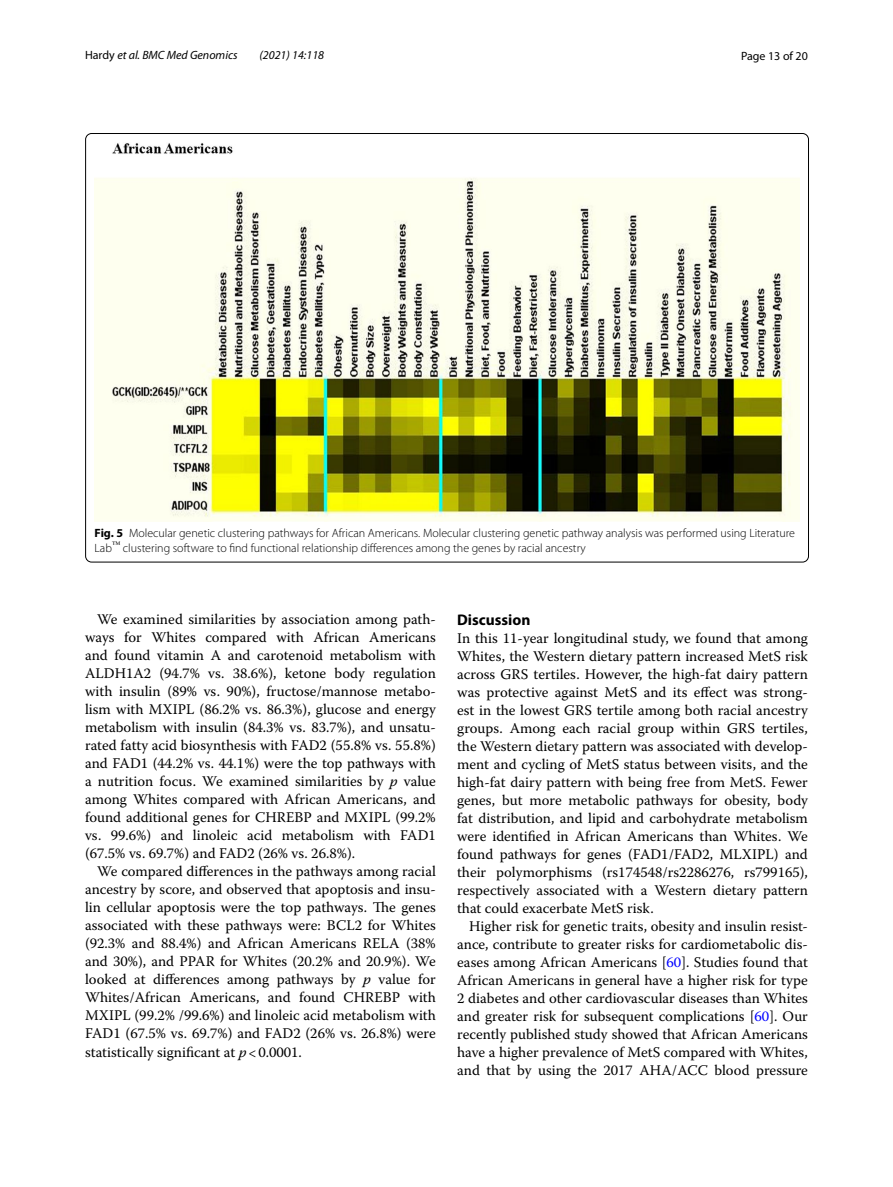
<style>
.page{position:relative;width:893px;height:1187px;background:#fff}
.page>*{position:absolute;margin:0;border:0;box-sizing:border-box;transform-origin:0 0}
.t1{font:700 15.45px "Myriad Pro";color:#000}
.t2{font:14.7px/18px "Warnock Pro";color:#000;text-align:justify}
.t3{font:300 12px/15px "Myriad Pro";color:#000}
.t4{font:italic 12px "Myriad Pro";color:#000}
.t5{font:12px "Myriad Pro";color:#000}
.s1{font-style:normal}
.s2{font-weight:700}
.s3{font-style:italic}
.s4{color:#00f}
</style>
<div class="page">
<img style="left:94px;top:143px;width:706px;height:379px">
<p class="t4" style="left:85px;top:48px;width:154px"><span class="s1">Hardy</span> et al. BMC Med Genomics</p>
<p class="t4" style="left:260px;top:48px;width:66px">(2021) 14:118</p>
<p class="t5" style="left:741px;top:48px;width:68px">Page 13 of 20</p>
<p class="t3" style="left:95px;top:525px;width:702px"><span class="s2">Fig. 5</span> Molecular genetic clustering pathways for African Americans. Molecular clustering genetic pathway analysis was performed using Literature<br>Lab<sup>™</sup> clustering software to find functional relationship differences among the genes by racial ancestry</p>
<p class="t2" style="left:85px;top:610px;width:352px;text-indent:12px">We examined similarities by association among path&shy;ways for Whites compared with African Americans and found vitamin A and carotenoid metabolism with ALDH1A2 (94.7% vs. 38.6%), ketone body regulation with insulin (89% vs. 90%), fructose/mannose metabo&shy;lism with MXIPL (86.2% vs. 86.3%), glucose and energy metabolism with insulin (84.3% vs. 83.7%), and unsatu&shy;rated fatty acid biosynthesis with FAD2 (55.8% vs. 55.8%) and FAD1 (44.2% vs. 44.1%) were the top pathways with a nutrition focus. We examined similarities by <span class="s3">p</span> value among Whites compared with African Americans, and found additional genes for CHREBP and MXIPL (99.2% vs. 99.6%) and linoleic acid metabolism with FAD1 (67.5% vs. 69.7%) and FAD2 (26% vs. 26.8%).</p>
<p class="t2" style="left:85px;top:862px;width:352px;text-indent:12px">We compared differences in the pathways among racial ancestry by score, and observed that apoptosis and insu&shy;lin cellular apoptosis were the top pathways. The genes associated with these pathways were: BCL2 for Whites (92.3% and 88.4%) and African Americans RELA (38% and 30%), and PPAR for Whites (20.2% and 20.9%). We looked at differences among pathways by <span class="s3">p</span> value for Whites/African Americans, and found CHREBP with MXIPL (99.2% /99.6%) and linoleic acid metabolism with FAD1 (67.5% vs. 69.7%) and FAD2 (26% vs. 26.8%) were statistically significant at <span class="s3">p</span>&lt;0.0001.</p>
<p class="t1" style="left:457px;top:609px;width:75px">Discussion</p>
<p class="t2" style="left:457px;top:629px;width:352px">In this 11-year longitudinal study, we found that among Whites, the Western dietary pattern increased MetS risk across GRS tertiles. However, the high-fat dairy pattern was protective against MetS and its effect was strong&shy;est in the lowest GRS tertile among both racial ancestry groups. Among each racial group within GRS tertiles, the Western dietary pattern was associated with develop&shy;ment and cycling of MetS status between visits, and the high-fat dairy pattern with being free from MetS. Fewer genes, but more metabolic pathways for obesity, body fat distribution, and lipid and carbohydrate metabolism were identified in African Americans than Whites. We found pathways for genes (FAD1/FAD2, MLXIPL) and their polymorphisms (rs174548/rs2286276, rs799165), respectively associated with a Western dietary pattern that could exacerbate MetS risk.</p>
<p class="t2" style="left:457px;top:917px;width:352px;text-indent:12px">Higher risk for genetic traits, obesity and insulin resist&shy;ance, contribute to greater risks for cardiometabolic dis&shy;eases among African Americans [<span class="s4">60</span>]. Studies found that African Americans in general have a higher risk for type 2 diabetes and other cardiovascular diseases than Whites and greater risk for subsequent complications [<span class="s4">60</span>]. Our recently published study showed that African Americans have a higher prevalence of MetS compared with Whites, and that by using the 2017 AHA/ACC blood pressure</p>
</div>
